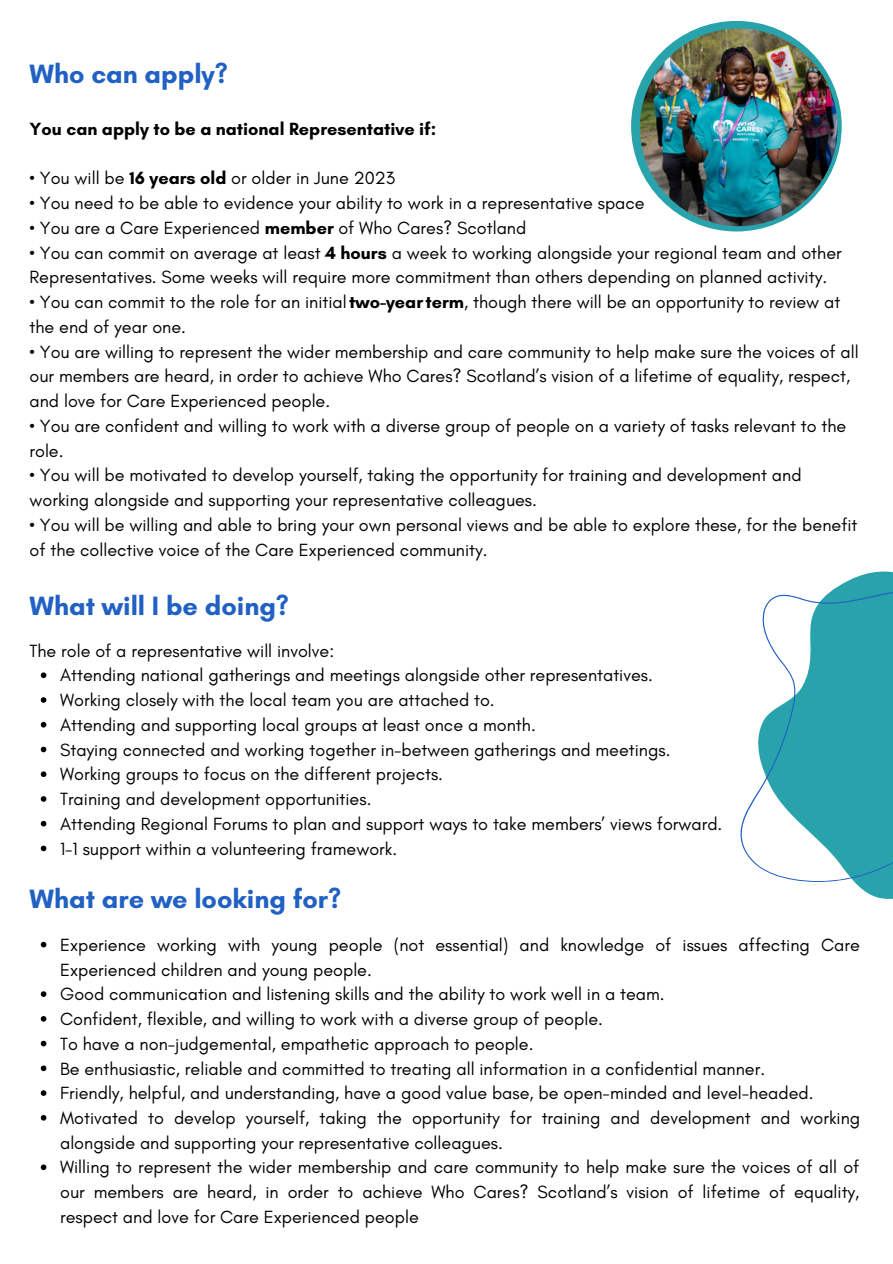
<style>
.page{position:relative;width:893px;height:1264px;background:#fff}
.page>*{position:absolute;margin:0;border:0;box-sizing:border-box;transform-origin:0 0}
.t1{font:700 27px "Glacial Indifference";color:#2161c4}
.t2{font:18px/24.8px "Glacial Indifference";color:#000}
.t3{font:700 18px "Glacial Indifference";color:#000}
.s1{font-weight:700}
</style>
<div class="page">
<div style="left:631px;top:21px;width:210px;height:210px;background:#29a3ab;border-radius:50%"></div>
<img style="left:639px;top:28px;width:198px;height:198px;border-radius:50%">
<svg style="left:41px;top:672px;width:5px;height:6px"></svg>
<svg style="left:41px;top:697px;width:5px;height:5px"></svg>
<svg style="left:41px;top:722px;width:5px;height:5px"></svg>
<svg style="left:41px;top:746px;width:5px;height:6px"></svg>
<svg style="left:41px;top:771px;width:5px;height:6px"></svg>
<svg style="left:41px;top:796px;width:5px;height:5px"></svg>
<svg style="left:41px;top:820px;width:5px;height:6px"></svg>
<svg style="left:41px;top:845px;width:5px;height:6px"></svg>
<svg style="left:41px;top:941px;width:5px;height:6px"></svg>
<svg style="left:41px;top:991px;width:5px;height:5px"></svg>
<svg style="left:41px;top:1016px;width:5px;height:5px"></svg>
<svg style="left:41px;top:1040px;width:5px;height:6px"></svg>
<svg style="left:41px;top:1065px;width:5px;height:6px"></svg>
<svg style="left:41px;top:1090px;width:5px;height:5px"></svg>
<svg style="left:41px;top:1115px;width:5px;height:5px"></svg>
<svg style="left:41px;top:1164px;width:5px;height:6px"></svg>
<svg style="left:837px;top:571px;width:55px;height:328px;fill:#29a3ab"></svg>
<svg style="left:740px;top:587px;width:152px;height:295px;fill:#29a3ab"></svg>
<p class="t1" style="left:30px;top:57px;width:200px">Who can apply?</p>
<p class="t3" style="left:30px;top:118px;width:408px">You can apply to be a national Representative if:</p>
<p class="t2" style="left:30px;top:166px;width:367px">• You will be <span class="s1">16 years old</span> or older in June 2023</p>
<p class="t2" style="left:30px;top:190px;width:616px">• You need to be able to evidence your ability to work in a representative space</p>
<p class="t2" style="left:30px;top:215px;width:498px">• You are a Care Experienced <span class="s1">member</span> of Who Cares? Scotland</p>
<p class="t2" style="left:30px;top:240px;width:813px">• You can commit on average at least <span class="s1">4 hours</span> a week to working alongside your regional team and other<br>Representatives. Some weeks will require more commitment than others depending on planned activity.</p>
<p class="t2" style="left:30px;top:289px;width:812px">• You can commit to the role for an initial<span class="s1">two-yearterm</span>, though there will be an opportunity to review at the end of year one.</p>
<p class="t2" style="left:30px;top:339px;width:830px">• You are willing to represent the wider membership and care community to help make sure the voices of all our members are heard, in order to achieve Who Cares? Scotland’s vision of a lifetime of equality, respect, and love for Care Experienced people.</p>
<p class="t2" style="left:30px;top:413px;width:818px">• You are confident and willing to work with a diverse group of people on a variety of tasks relevant to the role.</p>
<p class="t2" style="left:30px;top:462px;width:773px">• You will be motivated to develop yourself, taking the opportunity for training and development and working alongside and supporting your representative colleagues.</p>
<p class="t2" style="left:30px;top:512px;width:829px">• You will be willing and able to bring your own personal views and be able to explore these, for the benefit of the collective voice of the Care Experienced community.</p>
<p class="t1" style="left:30px;top:589px;width:261px">What will I be doing?</p>
<p class="t2" style="left:30px;top:638px;width:306px">The role of a representative will involve:</p>
<p class="t2" style="left:60px;top:662px;width:594px">Attending national gatherings and meetings alongside other representatives.</p>
<p class="t2" style="left:60px;top:687px;width:436px">Working closely with the local team you are attached to.</p>
<p class="t2" style="left:60px;top:712px;width:477px">Attending and supporting local groups at least once a month.</p>
<p class="t2" style="left:60px;top:737px;width:612px">Staying connected and working together in-between gatherings and meetings.</p>
<p class="t2" style="left:60px;top:761px;width:384px">Working groups to focus on the different projects.</p>
<p class="t2" style="left:60px;top:786px;width:313px">Training and development opportunities.</p>
<p class="t2" style="left:60px;top:811px;width:663px">Attending Regional Forums to plan and support ways to take members’ views forward.</p>
<p class="t2" style="left:60px;top:836px;width:338px">1-1 support within a volunteering framework.</p>
<p class="t1" style="left:30px;top:881px;width:313px">What are we looking for?</p>
<p class="t2" style="left:60px;top:932px;width:801px">Experience working with young people (not essential) and knowledge of issues affecting Care<br>Experienced children and young people.</p>
<p class="t2" style="left:60px;top:981px;width:606px">Good communication and listening skills and the ability to work well in a team.</p>
<p class="t2" style="left:60px;top:1006px;width:544px">Confident, flexible, and willing to work with a diverse group of people.</p>
<p class="t2" style="left:60px;top:1031px;width:475px">To have a non-judgemental, empathetic approach to people.</p>
<p class="t2" style="left:60px;top:1055px;width:706px">Be enthusiastic, reliable and committed to treating all information in a confidential manner.</p>
<p class="t2" style="left:60px;top:1080px;width:755px">Friendly, helpful, and understanding, have a good value base, be open-minded and level-headed.</p>
<p class="t2" style="left:60px;top:1105px;width:801px">Motivated to develop yourself, taking the opportunity for training and development and working alongside and supporting your representative colleagues.</p>
<p class="t2" style="left:60px;top:1154px;width:800px;text-align:justify">Willing to represent the wider membership and care community to help make sure the voices of all of our members are heard, in order to achieve Who Cares? Scotland’s vision of lifetime of equality, respect and love for Care Experienced people</p>
</div>
